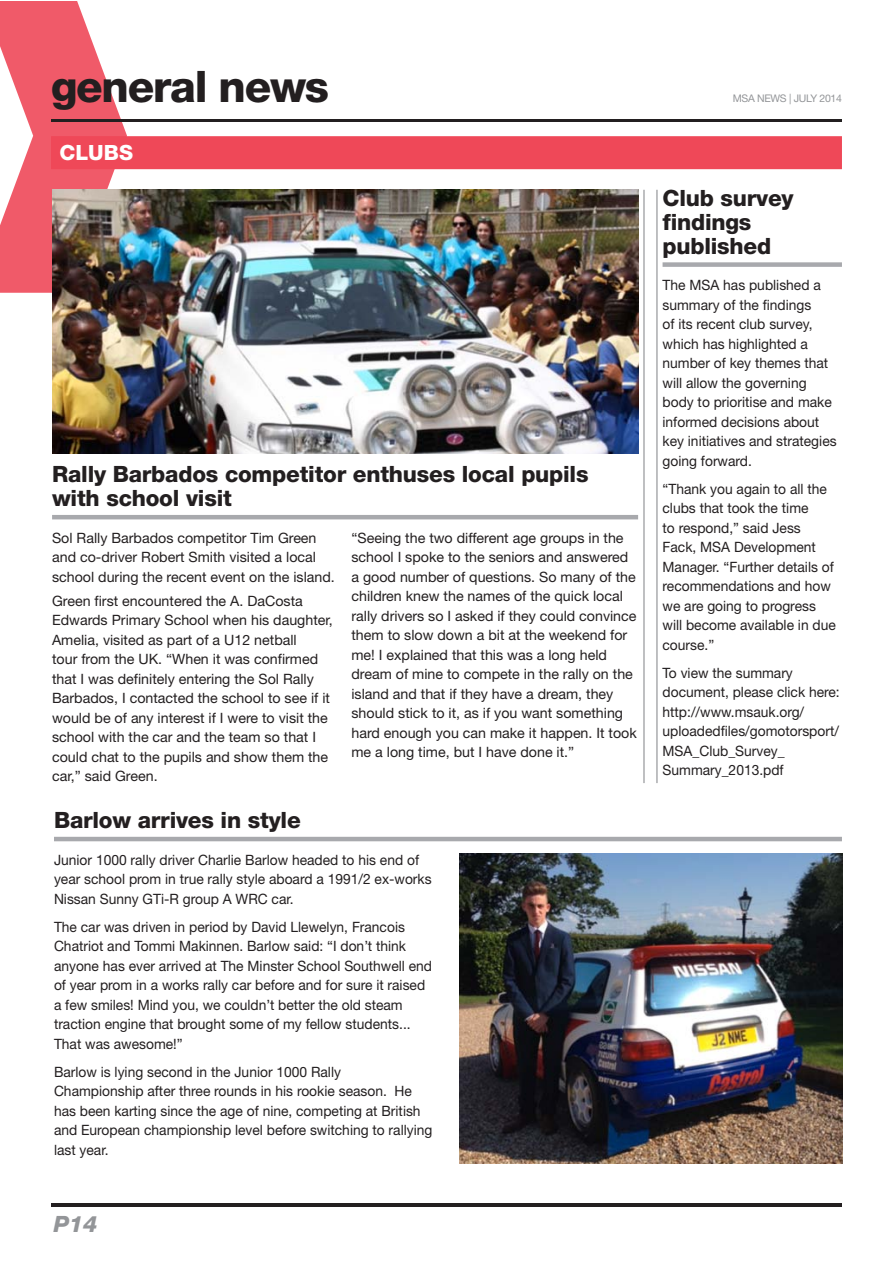
<style>
.page{position:relative;width:893px;height:1263px;background:#fff}
.page>*{position:absolute;margin:0;border:0;box-sizing:border-box;transform-origin:0 0}
.t1{font:800 43.5px "Helvetica Neue LT Pro";letter-spacing:-.03em;color:#231f20}
.t2{font:800 22.5px/24px "Helvetica Neue LT Pro";letter-spacing:-.01em;color:#231f20}
.t3{font:italic 800 22.5px "Helvetica Neue LT Pro";color:#939598}
.t4{font:800 21px "Helvetica Neue LT Pro";color:#fff}
.t5{font:14.25px/19.5px "Helvetica Neue LT Pro";color:#231f20}
.t6{font:10.5px "Helvetica Neue LT Pro";letter-spacing:-.03em;color:#939598}
</style>
<div class="page">
<hr style="left:54px;top:837px;width:788px;height:4px;background:#a8a9ad">
<svg style="left:0;top:1px;width:127px;height:292px"></svg>
<hr style="left:657px;top:190px;width:1px;height:593px;background:#808285">
<hr style="left:644px;top:190px;width:1px;height:593px;background:#808285">
<hr style="left:52px;top:515px;width:586px;height:4px;background:#a8a9ad">
<div style="left:663px;top:262px;width:179px;height:5px;background:#a8a9ad"></div>
<div style="left:51px;top:136px;width:791px;height:33px;background:#ef4858"></div>
<img style="left:52px;top:190px;width:586px;height:264px">
<img style="left:459px;top:853px;width:383px;height:310px">
<hr style="left:51px;top:119px;width:791px;height:2px;background:#231f20">
<hr style="left:51px;top:1203px;width:791px;height:3px;background:#231f20">
<h1 class="t1" style="left:51px;top:61px;width:280px">general news</h1>
<h3 class="t4" style="left:60px;top:140px;width:75px">CLUBS</h3>
<h2 class="t2" style="left:52px;top:462px;width:538px">Rally Barbados competitor enthuses local pupils with school visit</h2>
<p class="t5" style="left:52px;top:528px;width:284px">Sol Rally Barbados competitor Tim Green and co-driver Robert Smith visited a local school during the recent event on the island.</p>
<p class="t5" style="left:52px;top:590px;width:282px">Green first encountered the A. DaCosta Edwards Primary School when his daughter, Amelia, visited as part of a U12 netball<br>tour from the UK. “When it was confirmed that I was definitely entering the Sol Rally Barbados, I contacted the school to see if it would be of any interest if I were to visit the school with the car and the team so that I could chat to the pupils and show them the car,” said Green.</p>
<p class="t5" style="left:351px;top:528px;width:287px">“Seeing the two different age groups in the school I spoke to the seniors and answered a good number of questions. So many of the children knew the names of the quick local rally drivers so I asked if they could convince them to slow down a bit at the weekend for me! I explained that this was a long held dream of mine to compete in the rally on the island and that if they have a dream, they should stick to it, as if you want something hard enough you can make it happen. It took me a long time, but I have done it.”</p>
<h2 class="t2" style="left:54px;top:808px;width:248px">Barlow arrives in style</h2>
<p class="t5" style="left:54px;top:850px;width:379px">Junior 1000 rally driver Charlie Barlow headed to his end of year school prom in true rally style aboard a 1991/2 ex-works<br>Nissan Sunny GTi-R group A WRC car.</p>
<p class="t5" style="left:54px;top:917px;width:380px">The car was driven in period by David Llewelyn, Francois Chatriot and Tommi Makinnen. Barlow said: “I don’t think anyone has ever arrived at The Minster School Southwell end of year prom in a works rally car before and for sure it raised a few smiles! Mind you, we couldn’t better the old steam traction engine that brought some of my fellow students...<br>That was awesome!”</p>
<p class="t5" style="left:54px;top:1062px;width:380px">Barlow is lying second in the Junior 1000 Rally Championship after three rounds in his rookie season. He has been karting since the age of nine, competing at British and European championship level before switching to rallying last year.</p>
<h2 class="t3" style="left:54px;top:1211px;width:45px">P14</h2>
<p class="t6" style="left:733px;top:92px;width:111px">MSA NEWS | JULY 2014</p>
<h2 class="t2" style="left:663px;top:186px;width:133px">Club survey findings published</h2>
<p class="t5" style="left:663px;top:275px;width:176px">The MSA has published a summary of the findings<br>of its recent club survey, which has highlighted a number of key themes that will allow the governing body to prioritise and make informed decisions about key initiatives and strategies going forward.</p>
<p class="t5" style="left:663px;top:479px;width:175px">“Thank you again to all the clubs that took the time<br>to respond,” said Jess<br>Fack, MSA Development<br>Manager. “Further details of recommendations and how we are going to progress will become available in due course.”</p>
<p class="t5" style="left:663px;top:663px;width:179px">To view the summary document, please click here: http://www.msauk.org/ uploadedfiles/gomotorsport/<br>MSA_Club_Survey_<br>Summary_2013.pdf</p>
</div>
